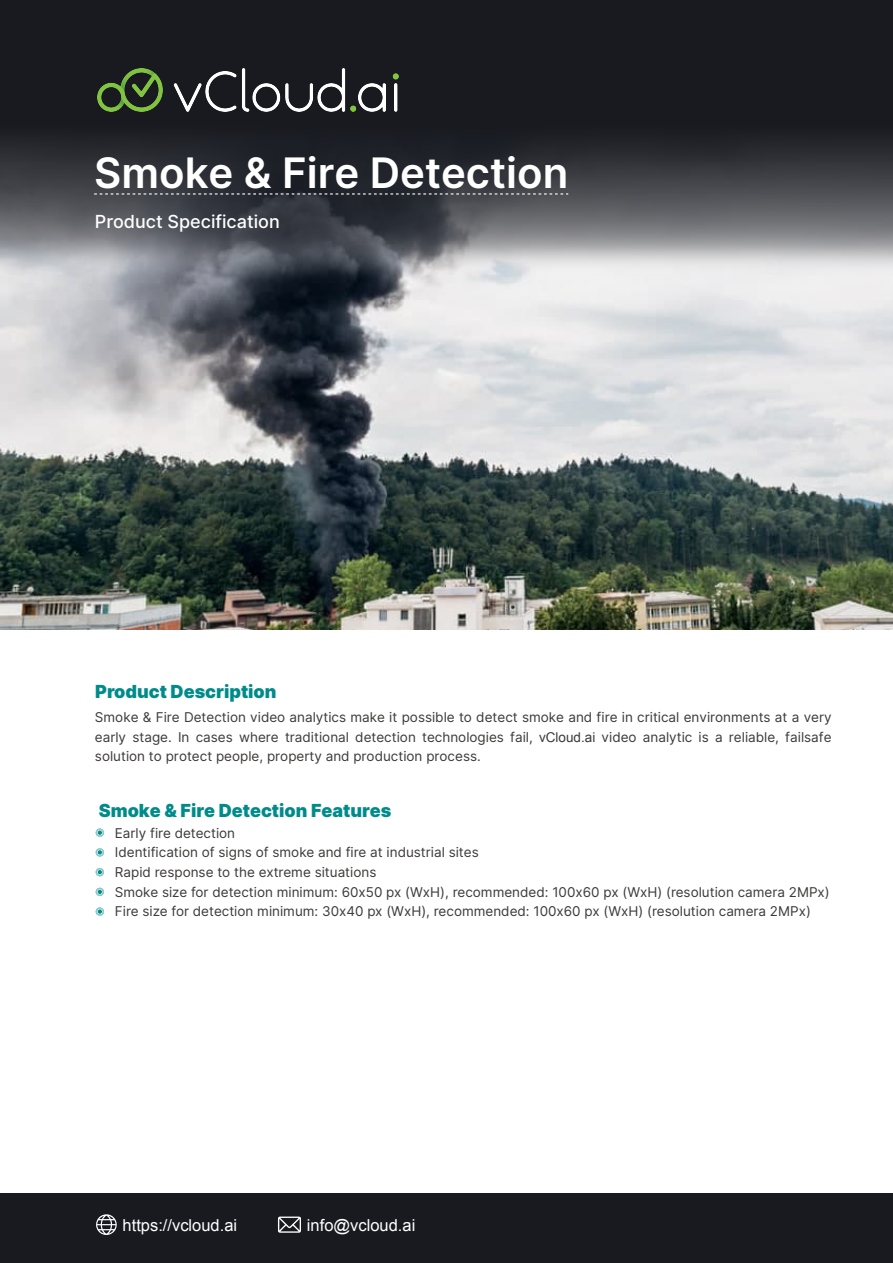
<style>
.page{position:relative;width:893px;height:1263px;background:#fff}
.page>*{position:absolute;margin:0;border:0;box-sizing:border-box;transform-origin:0 0}
.t1{font:600 42px "Inter";color:#fff}
.t2{font:900 18px "Inter";color:#008b8b}
.t3{font:500 18px "Inter";color:#fff}
.t4{font:16.5px "Arial";color:#fff}
.t5{font:13.5px/19.6px "Inter";color:#3d3a38;text-align:justify}
.s1{font-family:"Arial"}
</style>
<div class="page">
<img style="left:0;top:284px;width:893px;height:345px">
<div style="left:0;top:1193px;width:893px;height:70px;background:#181a20"></div>
<svg style="left:96px;top:828px;width:8px;height:9px"></svg>
<svg style="left:96px;top:848px;width:8px;height:8px"></svg>
<svg style="left:96px;top:868px;width:8px;height:8px"></svg>
<div style="left:0;top:0;width:893px;height:126px;background:#181a20"></div>
<img style="left:0;top:126px;width:893px;height:158px">
<svg style="left:96px;top:1214px;width:21px;height:21px"></svg>
<svg style="left:278px;top:1216px;width:23px;height:17px"></svg>
<svg style="left:96px;top:888px;width:8px;height:8px"></svg>
<svg style="left:96px;top:907px;width:8px;height:9px"></svg>
<img style="left:97px;top:68px;width:301px;height:43px">
<svg style="left:94px;top:194px;width:474px;height:1px"></svg>
<h1 class="t1" style="left:94px;top:147px;width:476px">Smoke &amp; Fire Detection</h1>
<h2 class="t3" style="left:95px;top:211px;width:186px">Product Specification</h2>
<h2 class="t2" style="left:95px;top:681px;width:183px">Product Description</h2>
<p class="t5" style="left:95px;top:707px;width:738px">Smoke &amp; Fire Detection video analytics make it possible to detect smoke and fire in critical environments at a very early stage. In cases where traditional detection technologies fail, <span class="s1">vCloud.ai</span> video analytic is a reliable, failsafe solution to protect people, property and production process.</p>
<h2 class="t2" style="left:99px;top:799px;width:294px">Smoke &amp; Fire Detection Features</h2>
<p class="t5" style="left:115px;top:823px;width:716px;text-align:left">Early fire detection<br>Identification of signs of smoke and fire at industrial sites<br>Rapid response to the extreme situations<br>Smoke size for detection minimum: 60x50 px (WxH), recommended: 100x60 px (WxH) (resolution camera 2MPx)<br>Fire size for detection minimum: 30x40 px (WxH), recommended: 100x60 px (WxH) (resolution camera 2MPx)</p>
<p class="t4" style="left:123px;top:1214px;width:116px">https://vcloud.ai</p>
<p class="t4" style="left:307px;top:1214px;width:110px">info@vcloud.ai</p>
</div>
